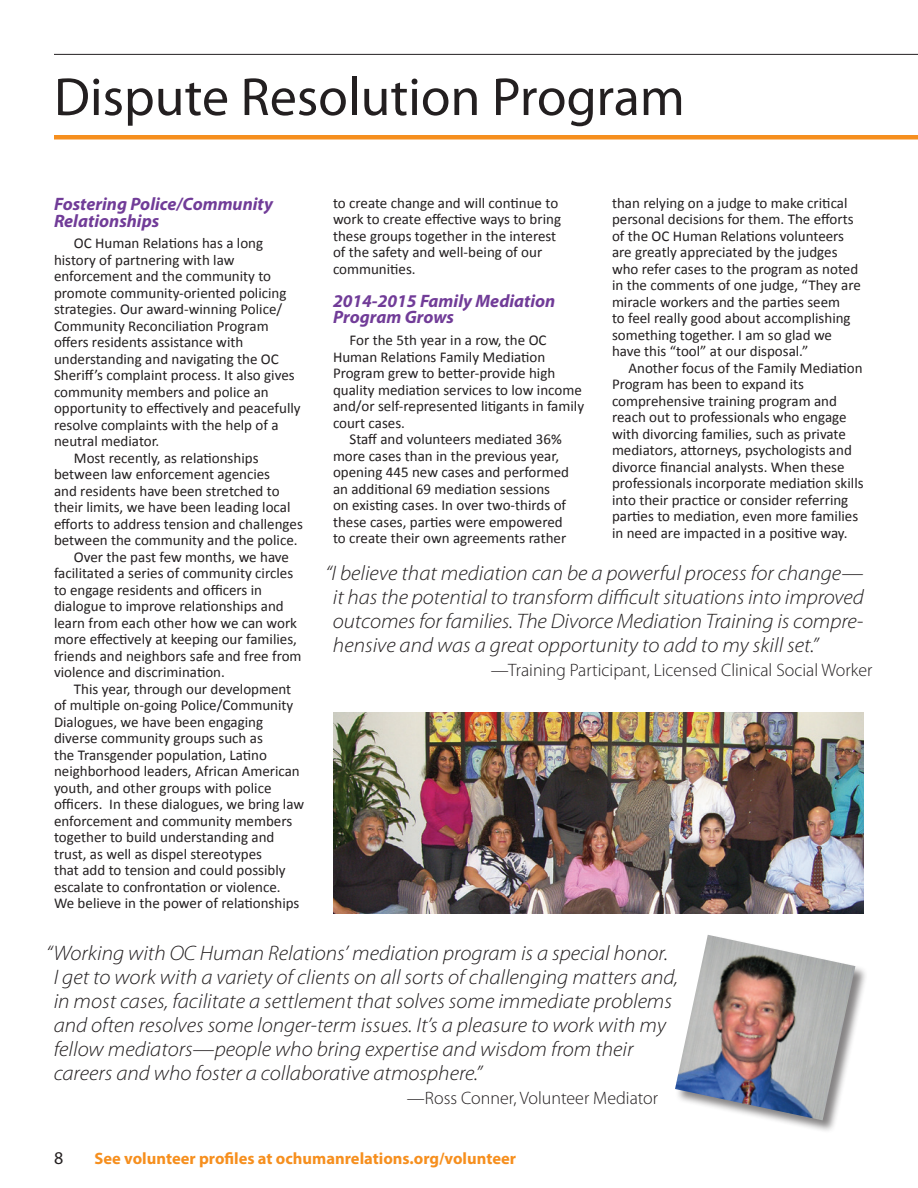
<style>
.page{position:relative;width:918px;height:1188px;background:#fff}
.page>*{position:absolute;margin:0;border:0;box-sizing:border-box;transform-origin:0 0}
.t1{font:54px "Myriad Pro";color:#231f20}
.t2{font:italic 300 21px/24px "Myriad Pro";color:#231f20;scale:1.05 1}
.t3{font:300 18px "Myriad Pro";color:#231f20}
.t4{font:italic 700 18px/16.5px "Myriad Pro";color:#713c98}
.t5{font:18px "Myriad Pro";color:#231f20}
.t6{font:700 16.5px "Myriad Pro";color:#f68f1e}
.t7{font:15px/16.5px "Calibri";color:#231f20}
</style>
<div class="page">
<hr style="left:54px;top:54px;width:864px;height:1px;background:#231f20">
<div style="left:54px;top:135px;width:864px;height:5px;background:#f68f1e"></div>
<div style="left:675px;top:935px;width:193px;height:199px;background:#231f20;opacity:.55"></div>
<img style="left:675px;top:935px;width:180px;height:185px">
<img style="left:333px;top:713px;width:531px;height:201px">
<h1 class="t1" style="left:54px;top:64px;width:632px">Dispute Resolution Program</h1>
<p class="t4" style="left:54px;top:195px;width:221px">Fostering Police/Community<br>Relationships</p>
<p class="t7" style="left:74px;top:235px;width:191px">OC Human Relations has a long</p>
<p class="t7" style="left:54px;top:251px;width:182px">history of partnering with law</p>
<p class="t7" style="left:54px;top:268px;width:219px">enforcement and the community to</p>
<p class="t7" style="left:54px;top:284px;width:234px">promote community-oriented policing</p>
<p class="t7" style="left:54px;top:301px;width:230px">strategies. Our award-winning Police/</p>
<p class="t7" style="left:54px;top:317px;width:216px">Community Reconciliation Program</p>
<p class="t7" style="left:54px;top:334px;width:191px">offers residents assistance with</p>
<p class="t7" style="left:54px;top:350px;width:226px">understanding and navigating the OC</p>
<p class="t7" style="left:54px;top:367px;width:242px">Sheriff’s complaint process. It also gives</p>
<p class="t7" style="left:54px;top:383px;width:216px">community members and police an</p>
<p class="t7" style="left:54px;top:400px;width:248px">opportunity to effectively and peacefully</p>
<p class="t7" style="left:54px;top:416px;width:226px">resolve complaints with the help of a</p>
<p class="t7" style="left:54px;top:433px;width:107px">neutral mediator.</p>
<p class="t7" style="left:74px;top:449px;width:186px">Most recently, as relationships</p>
<p class="t7" style="left:54px;top:466px;width:218px">between law enforcement agencies</p>
<p class="t7" style="left:54px;top:482px;width:227px">and residents have been stretched to</p>
<p class="t7" style="left:54px;top:499px;width:238px">their limits, we have been leading local</p>
<p class="t7" style="left:54px;top:515px;width:250px">efforts to address tension and challenges</p>
<p class="t7" style="left:54px;top:532px;width:245px">between the community and the police.</p>
<p class="t7" style="left:74px;top:548px;width:217px">Over the past few months, we have</p>
<p class="t7" style="left:54px;top:565px;width:241px">facilitated a series of community circles</p>
<p class="t7" style="left:54px;top:581px;width:210px">to engage residents and officers in</p>
<p class="t7" style="left:54px;top:598px;width:231px">dialogue to improve relationships and</p>
<p class="t7" style="left:54px;top:614px;width:245px">learn from each other how we can work</p>
<p class="t7" style="left:54px;top:631px;width:245px">more effectively at keeping our families,</p>
<p class="t7" style="left:54px;top:647px;width:249px">friends and neighbors safe and free from</p>
<p class="t7" style="left:54px;top:664px;width:172px">violence and discrimination.</p>
<p class="t7" style="left:74px;top:680px;width:219px">This year, through our development</p>
<p class="t7" style="left:54px;top:697px;width:241px">of multiple on-going Police/Community</p>
<p class="t7" style="left:54px;top:713px;width:211px">Dialogues, we have been engaging</p>
<p class="t7" style="left:54px;top:730px;width:210px">diverse community groups such as</p>
<p class="t7" style="left:54px;top:746px;width:215px">the Transgender population, Latino</p>
<p class="t7" style="left:54px;top:763px;width:247px">neighborhood leaders, African American</p>
<p class="t7" style="left:54px;top:779px;width:219px">youth, and other groups with police</p>
<p class="t7" style="left:54px;top:796px;width:252px">officers. In these dialogues, we bring law</p>
<p class="t7" style="left:54px;top:812px;width:240px">enforcement and community members</p>
<p class="t7" style="left:54px;top:829px;width:222px">together to build understanding and</p>
<p class="t7" style="left:54px;top:845px;width:210px">trust, as well as dispel stereotypes</p>
<p class="t7" style="left:54px;top:862px;width:233px">that add to tension and could possibly</p>
<p class="t7" style="left:54px;top:878px;width:228px">escalate to confrontation or violence.</p>
<p class="t7" style="left:54px;top:895px;width:247px">We believe in the power of relationships</p>
<p class="t7" style="left:333px;top:194px;width:230px">to create change and will continue to work to create effective ways to bring these groups together in the interest of the safety and well-being of our communities.</p>
<p class="t4" style="left:333px;top:292px;width:224px">2014-2015 Family Mediation<br>Program Grows</p>
<p class="t7" style="left:333px;top:331px;width:253px;text-indent:16px">For the 5th year in a row, the OC Human Relations Family Mediation Program grew to better-provide high quality mediation services to low income and/or self-represented litigants in family court cases.</p>
<p class="t7" style="left:333px;top:430px;width:238px;text-indent:16px">Staff and volunteers mediated 36% more cases than in the previous year, opening 445 new cases and performed an additional 69 mediation sessions on existing cases. In over two-thirds of these cases, parties were empowered to create their own agreements rather</p>
<p class="t7" style="left:612px;top:194px;width:250px">than relying on a judge to make critical personal decisions for them. The efforts of the OC Human Relations volunteers are greatly appreciated by the judges who refer cases to the program as noted in the comments of one judge, “They are miracle workers and the parties seem<br>to feel really good about accomplishing something together. I am so glad we have this “tool” at our disposal.”</p>
<p class="t7" style="left:612px;top:359px;width:253px;text-indent:16px">Another focus of the Family Mediation Program has been to expand its comprehensive training program and reach out to professionals who engage with divorcing families, such as private mediators, attorneys, psychologists and divorce financial analysts. When these professionals incorporate mediation skills into their practice or consider referring parties to mediation, even more families in need are impacted in a positive way.</p>
<p class="t2" style="left:333px;top:562px;width:507px;text-align:justify;text-indent:-7px">“I believe that mediation can be a powerful process for change— it has the potential to transform difficult situations into improved outcomes for families. The Divorce Mediation Training is compre&shy;hensive and was a great opportunity to add to my skill set.”</p>
<p class="t3" style="left:491px;top:660px;width:383px">—Training Participant, Licensed Clinical Social Worker</p>
<p class="t2" style="left:54px;top:942px;width:596px;text-indent:-8px">“Working with OC Human Relations’ mediation program is a special honor.<br>I get to work with a variety of clients on all sorts of challenging matters and, in most cases, facilitate a settlement that solves some immediate problems and often resolves some longer-term issues. It’s a pleasure to work with my fellow mediators—people who bring expertise and wisdom from their careers and who foster a collaborative atmosphere.”</p>
<p class="t3" style="left:407px;top:1088px;width:253px">—Ross Conner, Volunteer Mediator</p>
<p class="t5" style="left:54px;top:1147px;width:11px">8</p>
<p class="t6" style="left:94px;top:1147px;width:423px">See volunteer profiles at ochumanrelations.org/volunteer</p>
</div>
